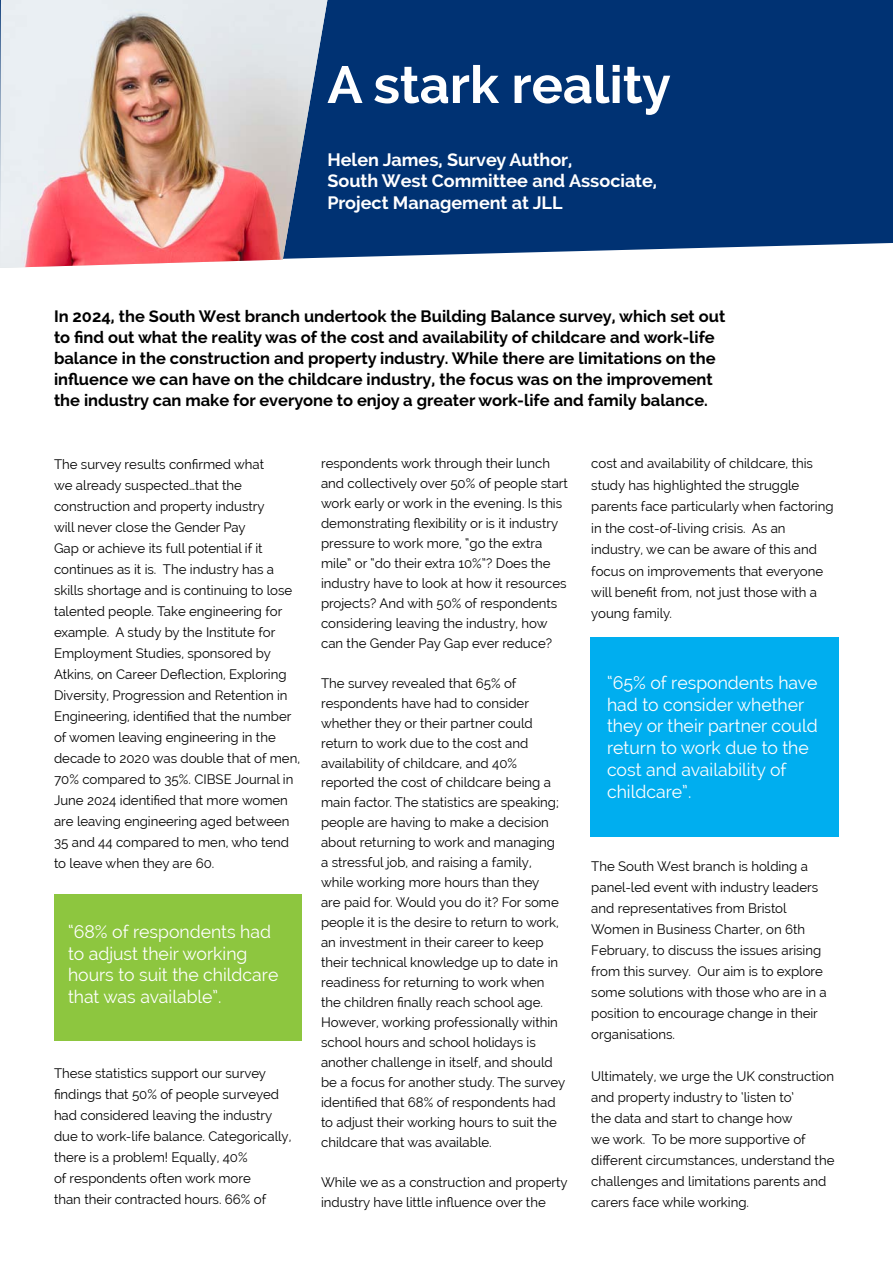
<style>
.page{position:relative;width:893px;height:1263px;background:#fff}
.page>*{position:absolute;margin:0;border:0;box-sizing:border-box;transform-origin:0 0}
.t1{font:700 52.05px "Raleway";color:#fff}
.t2{font:18px/21.8px "Raleway";color:#fff}
.t3{font:700 18px/21.6px "Raleway";color:#fff}
.t4{font:700 16.5px/21px "Raleway";color:#000}
.t5{font:13.5px/21px "Raleway";color:#000}
</style>
<div class="page">
<div style="left:327px;top:0;width:566px;height:258px;background:#003273"></div>
<img style="left:0;top:0;width:327px;height:268px">
<div style="left:54px;top:894px;width:248px;height:147px;background:#8dc63f"></div>
<div style="left:590px;top:637px;width:249px;height:200px;background:#00aeef"></div>
<h1 class="t1" style="left:327px;top:55px;width:345px">A stark reality</h1>
<h2 class="t3" style="left:327px;top:149px;width:331px">Helen James, Survey Author,<br>South West Committee and Associate,<br>Project Management at JLL</h2>
<p class="t4" style="left:54px;top:305px;width:673px">In 2024, the South West branch undertook the Building Balance survey, which set out to find out what the reality was of the cost and availability of childcare and work-life balance in the construction and property industry. While there are limitations on the influence we can have on the childcare industry, the focus was on the improvement the industry can make for everyone to enjoy a greater work-life and family balance.</p>
<p class="t5" style="left:54px;top:454px;width:248px">The survey results confirmed what<br>we already suspected…that the construction and property industry<br>will never close the Gender Pay<br>Gap or achieve its full potential if it continues as it is. The industry has a skills shortage and is continuing to lose talented people. Take engineering for example. A study by the Institute for Employment Studies, sponsored by Atkins, on Career Deflection, Exploring Diversity, Progression and Retention in Engineering, identified that the number of women leaving engineering in the decade to 2020 was double that of men, 70% compared to 35%. CIBSE Journal in June 2024 identified that more women are leaving engineering aged between 35 and 44 compared to men, who tend to leave when they are 60.</p>
<h2 class="t2" style="left:68px;top:921px;width:212px">“68% of respondents had to adjust their working hours to suit the childcare that was available”.</h2>
<p class="t5" style="left:54px;top:1063px;width:239px">These statistics support our survey findings that 50% of people surveyed had considered leaving the industry due to work-life balance. Categorically, there is a problem! Equally, 40%<br>of respondents often work more<br>than their contracted hours. 66% of</p>
<p class="t5" style="left:321px;top:453px;width:248px;line-height:20px">respondents work through their lunch and collectively over 50% of people start work early or work in the evening. Is this demonstrating flexibility or is it industry pressure to work more, “go the extra mile” or “do their extra 10%”? Does the industry have to look at how it resources projects? And with 50% of respondents considering leaving the industry, how can the Gender Pay Gap ever reduce?</p>
<p class="t5" style="left:321px;top:673px;width:246px;line-height:20px">The survey revealed that 65% of respondents have had to consider whether they or their partner could return to work due to the cost and availability of childcare, and 40% reported the cost of childcare being a main factor. The statistics are speaking; people are having to make a decision about returning to work and managing a stressful job, and raising a family, while working more hours than they<br>are paid for. Would you do it? For some people it is the desire to return to work, an investment in their career to keep their technical knowledge up to date in readiness for returning to work when the children finally reach school age.<br>However, working professionally within school hours and school holidays is another challenge in itself, and should be a focus for another study. The survey identified that 68% of respondents had to adjust their working hours to suit the childcare that was available.</p>
<p class="t5" style="left:321px;top:1172px;width:248px;line-height:20px">While we as a construction and property industry have little influence over the</p>
<p class="t5" style="left:591px;top:453px;width:244px;line-height:21.5px">cost and availability of childcare, this study has highlighted the struggle parents face particularly when factoring in the cost-of-living crisis. As an industry, we can be aware of this and focus on improvements that everyone will benefit from, not just those with a young family.</p>
<h2 class="t2" style="left:607px;top:671px;width:212px">“65% of respondents have had to consider whether they or their partner could return to work due to the cost and availability of childcare”.</h2>
<p class="t5" style="left:591px;top:855px;width:237px">The South West branch is holding a panel-led event with industry leaders and representatives from Bristol Women in Business Charter, on 6th February, to discuss the issues arising from this survey. Our aim is to explore some solutions with those who are in a position to encourage change in their organisations.</p>
<p class="t5" style="left:591px;top:1065px;width:245px">Ultimately, we urge the UK construction and property industry to ‘listen to’<br>the data and start to change how<br>we work. To be more supportive of different circumstances, understand the challenges and limitations parents and carers face while working.</p>
</div>
